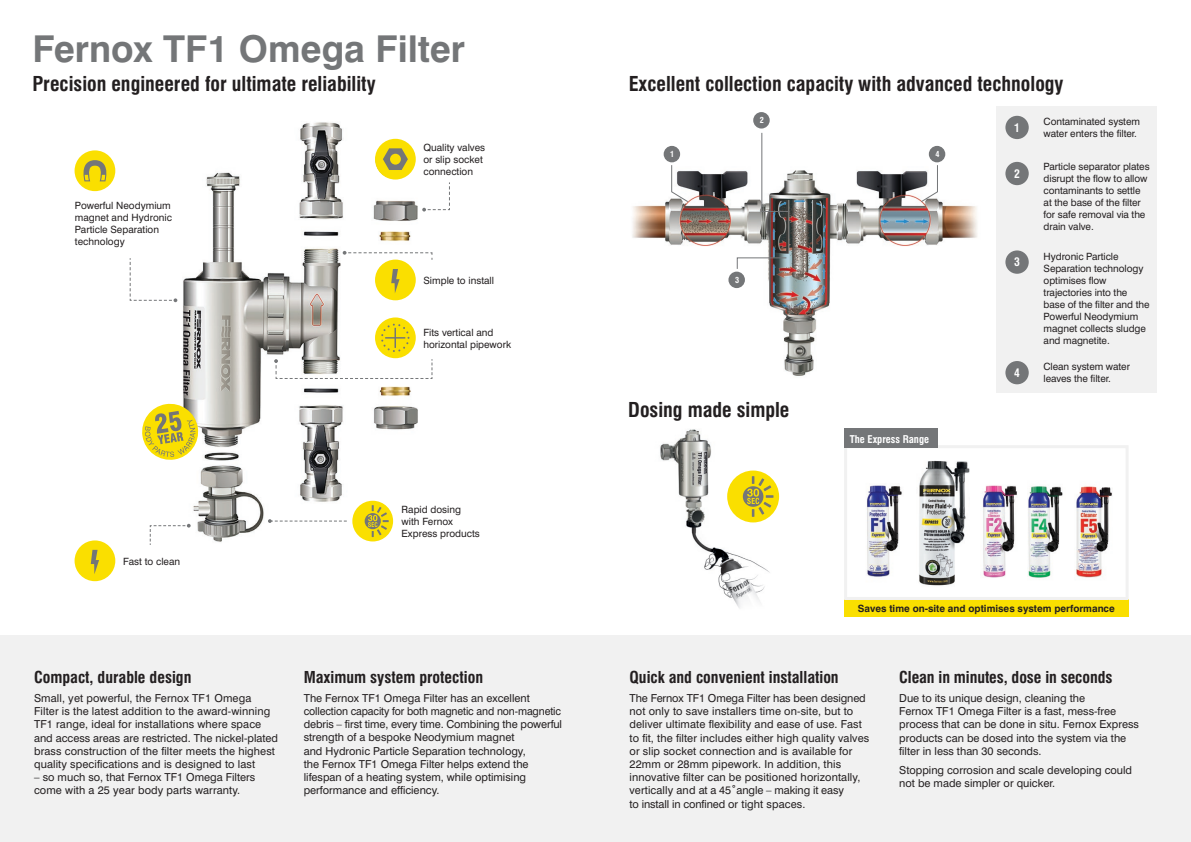
<style>
.page{position:relative;width:1191px;height:842px;background:#fff}
.page>*{position:absolute;margin:0;border:0;box-sizing:border-box;transform-origin:0 0}
.t1{font:700 37px "Swiss 721 BT";color:#747678}
.t2{font:700 condensed 20px "Swiss 721 BT";color:#231f20}
.t3{font:700 condensed 16px "Swiss 721 BT";color:#231f20}
.t4{font:700 condensed 11.5px "Swiss 721 BT";color:#fff}
.t5{font:11px/13.2px "Swiss 721 BT";color:#231f20}
.t6{font:700 condensed 10.5px "Swiss 721 BT";color:#fff}
.t7{font:10px/12px "Swiss 721 BT";letter-spacing:-.005em;color:#231f20}
.t8{font:700 10px "Swiss 721 BT";color:#231f20}
.t9{font:700 condensed 8.2px "Swiss 721 BT";color:#fff}
</style>
<div class="page">
<img style="left:660px;top:429px;width:120px;height:179px">
<div style="left:0;top:636px;width:1191px;height:206px;background:#f1f1f1"></div>
<img style="left:175px;top:122px;width:202px;height:420px">
<img style="left:346px;top:160px;width:72px;height:85px">
<img style="left:346px;top:382px;width:72px;height:64px">
<div style="left:256px;top:131px;width:16px;height:27px;background:#fff"></div>
<svg style="left:142px;top:402px;width:58px;height:60px"></svg>
<svg style="left:129px;top:257px;width:48px;height:45px"></svg>
<svg style="left:75px;top:540px;width:40px;height:41px"></svg>
<svg style="left:149px;top:524px;width:42px;height:21px"></svg>
<svg style="left:75px;top:150px;width:40px;height:41px"></svg>
<svg style="left:274px;top:317px;width:159px;height:62px"></svg>
<svg style="left:375px;top:139px;width:41px;height:41px"></svg>
<div style="left:390px;top:154px;width:11px;height:11px;background:#fadf00;border-radius:50%"></div>
<svg style="left:422px;top:182px;width:28px;height:30px"></svg>
<svg style="left:268px;top:501px;width:125px;height:40px"></svg>
<img style="left:632px;top:145px;width:345px;height:231px">
<svg style="left:761px;top:132px;width:29px;height:80px"></svg>
<svg style="left:920px;top:164px;width:18px;height:39px"></svg>
<svg style="left:671px;top:164px;width:18px;height:39px"></svg>
<svg style="left:736px;top:257px;width:51px;height:13px"></svg>
<div style="left:663px;top:146px;width:17px;height:16px;background:#747678;border-radius:50%"></div>
<div style="left:753px;top:112px;width:16px;height:17px;background:#747678;border-radius:50%"></div>
<div style="left:728px;top:272px;width:17px;height:16px;background:#747678;border-radius:50%"></div>
<div style="left:928px;top:146px;width:17px;height:16px;background:#747678;border-radius:50%"></div>
<div style="left:844px;top:599px;width:284px;height:17px;background:#fadf00"></div>
<div style="left:844px;top:445px;width:284px;height:155px;border:3px solid #f1f1f1"></div>
<div style="left:844px;top:428px;width:93px;height:20px;background:#747678"></div>
<img style="left:1076px;top:486px;width:36px;height:92px">
<img style="left:1028px;top:486px;width:35px;height:92px">
<img style="left:983px;top:485px;width:34px;height:93px">
<img style="left:919px;top:460px;width:50px;height:126px">
<img style="left:867px;top:485px;width:35px;height:92px">
<svg style="left:727px;top:470px;width:52px;height:52px"></svg>
<div style="left:996px;top:106px;width:161px;height:286px;background:#f1f1f1"></div>
<div style="left:1005px;top:116px;width:23px;height:23px;background:#747678;border-radius:50%"></div>
<div style="left:1005px;top:162px;width:23px;height:23px;background:#747678;border-radius:50%"></div>
<div style="left:1005px;top:250px;width:23px;height:24px;background:#747678;border-radius:50%"></div>
<div style="left:1005px;top:361px;width:23px;height:23px;background:#747678;border-radius:50%"></div>
<svg style="left:343px;top:251px;width:90px;height:49px"></svg>
<p class="t1" style="left:32px;top:26px;width:434px">Fernox TF1 Omega Filter</p>
<p class="t2" style="left:32px;top:72px;width:345px">Precision engineered for ultimate reliability</p>
<p class="t2" style="left:629px;top:72px;width:436px">Excellent collection capacity with advanced technology</p>
<p class="t9" style="left:760px;top:115px;width:6px">2</p>
<p class="t4" style="left:1014px;top:120px;width:7px">1</p>
<p class="t7" style="left:1043px;top:115px;width:98px">Contaminated system water enters the filter.</p>
<p class="t7" style="left:75px;top:199px;width:98px">Powerful Neodymium magnet and Hydronic<br>Particle Separation technology</p>
<p class="t7" style="left:123px;top:555px;width:58px">Fast to clean</p>
<p class="t3" style="left:34px;top:668px;width:159px">Compact, durable design</p>
<p class="t5" style="left:34px;top:691px;width:246px">Small, yet powerful, the Fernox TF1 Omega Filter is the latest addition to the award-winning TF1 range, ideal for installations where space and access areas are restricted. The nickel-plated brass construction of the filter meets the highest quality specifications and is designed to last</p>
<p class="t5" style="left:34px;top:770px;width:223px">– so much so, that Fernox TF1 Omega Filters come with a 25 year body parts warranty.</p>
<p class="t7" style="left:423px;top:141px;width:63px">Quality valves or slip socket connection</p>
<p class="t9" style="left:670px;top:149px;width:6px">1</p>
<p class="t7" style="left:423px;top:274px;width:72px">Simple to install</p>
<p class="t7" style="left:423px;top:326px;width:89px">Fits vertical and horizontal pipework</p>
<p class="t9" style="left:735px;top:275px;width:6px">3</p>
<p class="t7" style="left:401px;top:503px;width:80px">Rapid dosing with Fernox<br>Express products</p>
<p class="t2" style="left:628px;top:398px;width:163px">Dosing made simple</p>
<p class="t9" style="left:935px;top:149px;width:6px">4</p>
<p class="t6" style="left:849px;top:432px;width:81px">The Express Range</p>
<p class="t4" style="left:1014px;top:167px;width:7px">2</p>
<p class="t4" style="left:1014px;top:255px;width:7px">3</p>
<p class="t4" style="left:1014px;top:366px;width:7px">4</p>
<p class="t7" style="left:1043px;top:161px;width:107px">Particle separator plates disrupt the flow to allow contaminants to settle at the base of the filter for safe removal via the drain valve.</p>
<p class="t7" style="left:1043px;top:250px;width:107px">Hydronic Particle<br>Separation technology optimises flow trajectories into the base of the filter and the<br>Powerful Neodymium magnet collects sludge and magnetite.</p>
<p class="t7" style="left:1043px;top:360px;width:88px">Clean system water leaves the filter.</p>
<p class="t8" style="left:858px;top:602px;width:258px">Saves time on-site and optimises system performance</p>
<p class="t3" style="left:304px;top:667px;width:181px">Maximum system protection</p>
<p class="t5" style="left:304px;top:691px;width:260px">The Fernox TF1 Omega Filter has an excellent collection capacity for both magnetic and non-magnetic debris – first time, every time. Combining the powerful strength of a bespoke Neodymium magnet<br>and Hydronic Particle Separation technology,<br>the Fernox TF1 Omega Filter helps extend the lifespan of a heating system, while optimising performance and efficiency.</p>
<p class="t3" style="left:629px;top:668px;width:211px">Quick and convenient installation</p>
<p class="t5" style="left:629px;top:691px;width:241px">The Fernox TF1 Omega Filter has been designed not only to save installers time on-site, but to deliver ultimate flexibility and ease of use. Fast to fit, the filter includes either high quality valves or slip socket connection and is available for 22mm or 28mm pipework. In addition, this innovative filter can be positioned horizontally, vertically and at a 45˚angle – making it easy<br>to install in confined or tight spaces.</p>
<p class="t3" style="left:899px;top:668px;width:215px">Clean in minutes, dose in seconds</p>
<p class="t5" style="left:899px;top:691px;width:241px">Due to its unique design, cleaning the<br>Fernox TF1 Omega Filter is a fast, mess-free process that can be done in situ. Fernox Express products can be dosed into the system via the filter in less than 30 seconds.</p>
<p class="t5" style="left:899px;top:763px;width:234px">Stopping corrosion and scale developing could not be made simpler or quicker.</p>
</div>
